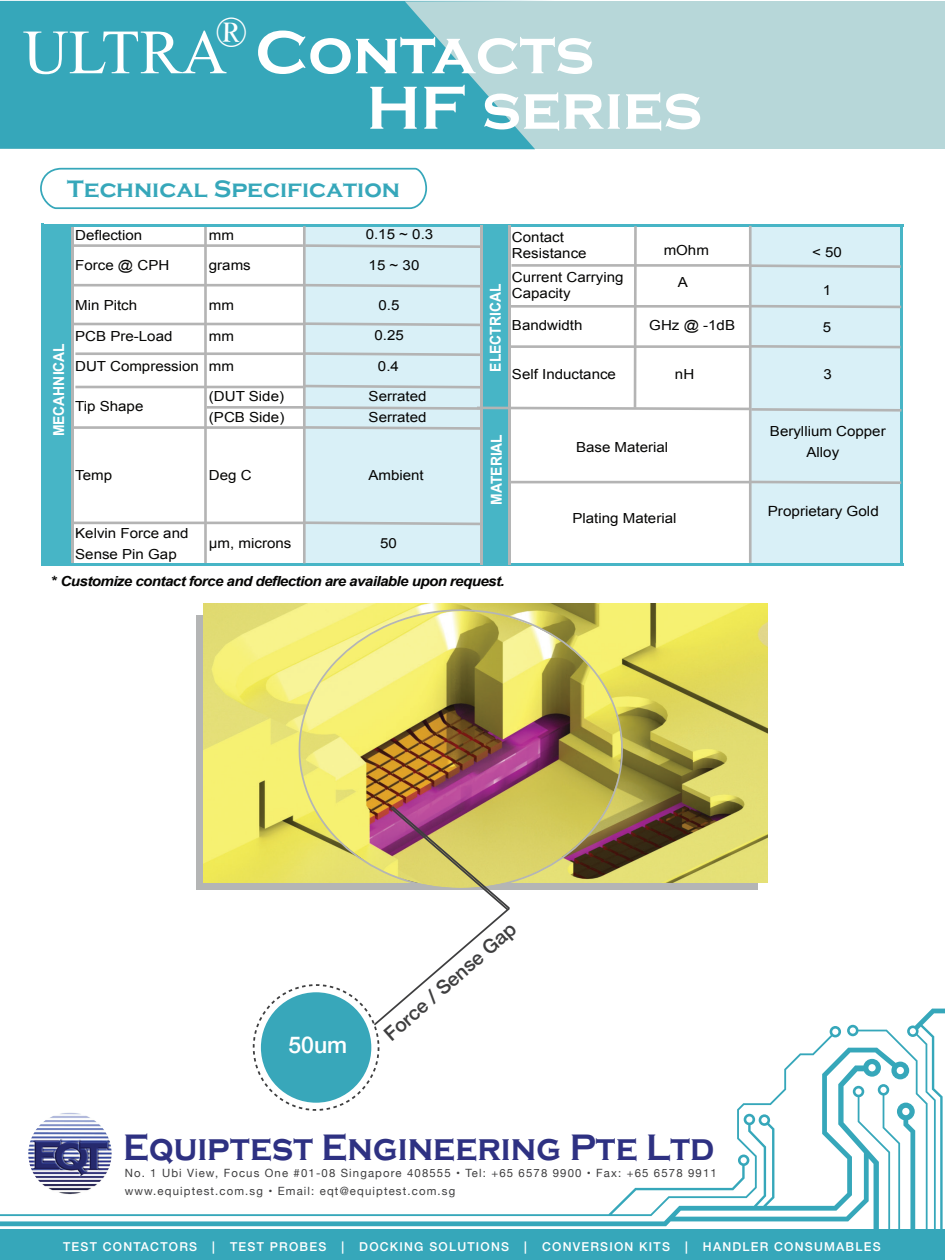
<style>
.page{position:relative;width:945px;height:1260px;background:#fff}
.page>*{position:absolute;margin:0;border:0;box-sizing:border-box;transform-origin:0 0}
.t1{font:700 63px/55.5px "Copperplate Gothic";color:#fff}
.t2{font:700 37.8px "Copperplate Gothic";color:#2e3182;scale:.91 1}
.t3{font:700 24.5px "Copperplate Gothic";color:#36a7ba}
.t4{font:500 23.1px "Helvetica Neue";color:#fff}
.t5{font:500 19.6px "Helvetica Neue";color:#3e3e3f}
.t6{font:700 15.05px "Arial";color:#fff;scale:.92 1}
.t7{font:14px "Arial";color:#050504;scale:1.09 1}
.t8{font:13.83px/16.3px "Arial";color:#050504;scale:1.09 1}
.t9{font:italic 700 13.83px "Arial";letter-spacing:-.035em;color:#050504;scale:1.09 1}
.t10{font:500 12.25px "Helvetica Neue";letter-spacing:.1em;color:#fff}
.t11{font:11.38px/17.2px "Helvetica Neue";letter-spacing:.1em;color:#3e3e3f}
.s1{font-family:"Times New Roman";font-weight:400}
</style>
<div class="page">
<div style="left:196px;top:615px;width:562px;height:275px;background:#b4b5b5"></div>
<img style="left:204px;top:603px;width:563px;height:280px">
<svg style="left:0;top:1048px;width:847px;height:179px"></svg>
<svg style="left:847px;top:1009px;width:98px;height:220px"></svg>
<div style="left:0;top:1229px;width:945px;height:31px;background:#36a7ba"></div>
<img style="left:28px;top:1113px;width:84px;height:82px">
<div style="left:0;top:1px;width:945px;height:148px;background:#b7d7d9"></div>
<svg style="left:0;top:1px;width:535px;height:148px;background:#45acbd"></svg>
<svg style="left:40px;top:167px;width:388px;height:43px"></svg>
<div style="left:261px;top:992px;width:110px;height:111px;background:#38a7ba;border-radius:50%"></div>
<div style="left:481px;top:387px;width:28px;height:178px;background:#47b5c6"></div>
<div style="left:304px;top:225px;width:176px;height:339px;background:#d9f0f7"></div>
<div style="left:482px;top:226px;width:28px;height:179px;background:#47b5c6"></div>
<div style="left:750px;top:226px;width:152px;height:337px;background:#d9f0f7"></div>
<div style="left:43px;top:225px;width:30px;height:183px;background:#47b5c6"></div>
<div style="left:43px;top:408px;width:30px;height:116px;background:#47b5c6"></div>
<div style="left:43px;top:523px;width:30px;height:42px;background:#47b5c6"></div>
<hr style="left:512px;top:264px;width:238px;height:3px;background:#b4b4b4">
<hr style="left:74px;top:284px;width:229px;height:3px;background:#b4b4b4">
<hr style="left:207px;top:406px;width:96px;height:3px;background:#b4b4b4">
<hr style="left:74px;top:426px;width:229px;height:3px;background:#b4b4b4">
<hr style="left:74px;top:522px;width:229px;height:2px;background:#b4b4b4">
<hr style="left:41px;top:224px;width:3px;height:342px;background:#47b5c6">
<hr style="left:71px;top:226px;width:3px;height:340px;background:#b4b5b5">
<hr style="left:204px;top:226px;width:3px;height:338px;background:#b4b4b4">
<hr style="left:901px;top:226px;width:2px;height:340px;background:#47b5c6">
<hr style="left:44px;top:224px;width:859px;height:2px;background:#47b5c6">
<hr style="left:44px;top:564px;width:859px;height:2px;background:#47b5c6">
<hr style="left:480px;top:225px;width:2px;height:340px;background:#b4b5b5">
<hr style="left:303px;top:226px;width:3px;height:337px;background:#b4b4b4">
<hr style="left:511px;top:305px;width:238px;height:3px;background:#b4b4b4">
<hr style="left:749px;top:226px;width:3px;height:337px;background:#b4b4b4">
<hr style="left:634px;top:226px;width:3px;height:182px;background:#b4b4b4">
<hr style="left:511px;top:481px;width:238px;height:2px;background:#b4b4b4">
<svg style="left:302px;top:520px;width:181px;height:7px"></svg>
<svg style="left:300px;top:425px;width:183px;height:6px"></svg>
<svg style="left:302px;top:383px;width:181px;height:7px"></svg>
<svg style="left:302px;top:321px;width:181px;height:7px"></svg>
<svg style="left:302px;top:283px;width:181px;height:6px"></svg>
<svg style="left:305px;top:243px;width:178px;height:6px"></svg>
<hr style="left:73px;top:244px;width:230px;height:3px;background:#b4b4b4">
<svg style="left:748px;top:263px;width:153px;height:6px"></svg>
<hr style="left:508px;top:226px;width:2px;height:339px;background:#b4b5b5">
<hr style="left:74px;top:323px;width:229px;height:2px;background:#b4b4b4">
<svg style="left:748px;top:304px;width:154px;height:6px"></svg>
<svg style="left:748px;top:479px;width:154px;height:6px"></svg>
<hr style="left:510px;top:345px;width:239px;height:3px;background:#b4b4b4">
<svg style="left:748px;top:344px;width:153px;height:6px"></svg>
<hr style="left:75px;top:386px;width:230px;height:2px;background:#b4b4b4">
<hr style="left:75px;top:352px;width:230px;height:3px;background:#b4b4b4">
<svg style="left:302px;top:351px;width:181px;height:6px"></svg>
<svg style="left:302px;top:405px;width:600px;height:8px"></svg>
<img style="left:298px;top:608px;width:326px;height:275px">
<svg style="left:372px;top:804px;width:140px;height:223px"></svg>
<svg style="left:216px;top:18px;width:30px;height:30px"></svg>
<h1 class="t1" style="left:367px;top:26px;width:337px;text-indent:-343px"><span class="s1">ULTRA</span> Contacts<br>HF series</h1>
<h1 class="t1" style="left:351px;top:80px;width:337px">HF series</h1>
<h3 class="t3" style="left:67px;top:175px;width:334px">Technical Specification</h3>
<p class="t8" style="left:75px;top:227px;width:63px">Deflection</p>
<p class="t8" style="left:209px;top:227px;width:25px">mm</p>
<p class="t8" style="left:366px;top:227px;width:63px">0.15 ~ 0.3</p>
<p class="t6" style="left:49px;top:436px;width:103px;rotate:-90deg">MECAHNICAL</p>
<p class="t8" style="left:75px;top:257px;width:88px">Force @ CPH</p>
<p class="t8" style="left:209px;top:257px;width:40px">grams</p>
<p class="t8" style="left:369px;top:257px;width:48px">15 ~ 30</p>
<p class="t8" style="left:75px;top:297px;width:58px">Min Pitch</p>
<p class="t8" style="left:209px;top:297px;width:25px">mm</p>
<p class="t8" style="left:379px;top:297px;width:21px">0.5</p>
<p class="t8" style="left:75px;top:328px;width:91px">PCB Pre-Load</p>
<p class="t8" style="left:209px;top:328px;width:25px">mm</p>
<p class="t8" style="left:374px;top:328px;width:28px">0.25</p>
<p class="t8" style="left:75px;top:358px;width:147px">DUT Compression mm</p>
<p class="t8" style="left:378px;top:358px;width:21px">0.4</p>
<p class="t8" style="left:75px;top:398px;width:64px">Tip Shape</p>
<p class="t8" style="left:209px;top:389px;width:70px">(DUT Side)</p>
<p class="t8" style="left:369px;top:389px;width:55px">Serrated</p>
<p class="t8" style="left:209px;top:409px;width:71px">(PCB Side)</p>
<p class="t8" style="left:369px;top:409px;width:55px">Serrated</p>
<p class="t8" style="left:75px;top:467px;width:35px">Temp</p>
<p class="t8" style="left:209px;top:467px;width:41px">Deg C</p>
<p class="t8" style="left:368px;top:467px;width:52px">Ambient</p>
<p class="t8" style="left:75px;top:523px;width:105px;line-height:20.7px">Kelvin Force and<br>Sense Pin Gap</p>
<p class="t8" style="left:209px;top:535px;width:77px">µm, microns</p>
<p class="t8" style="left:380px;top:535px;width:17px">50</p>
<p class="t6" style="left:486px;top:372px;width:97px;rotate:-90deg">ELECTRICAL</p>
<p class="t6" style="left:487px;top:505px;width:78px;rotate:-90deg">MATERIAL</p>
<p class="t9" style="left:50px;top:572px;width:418px">* Customize contact force and deflection are available upon request.</p>
<p class="t8" style="left:512px;top:229px;width:70px">Contact<br>Resistance</p>
<p class="t8" style="left:664px;top:242px;width:43px">mOhm</p>
<p class="t8" style="left:812px;top:244px;width:29px">&lt; 50</p>
<p class="t8" style="left:512px;top:269px;width:104px">Current Carrying<br>Capacity</p>
<p class="t8" style="left:678px;top:274px;width:11px">A</p>
<p class="t8" style="left:823px;top:282px;width:9px">1</p>
<p class="t8" style="left:649px;top:317px;width:80px">GHz @ -1dB</p>
<p class="t8" style="left:512px;top:317px;width:66px">Bandwidth</p>
<p class="t8" style="left:823px;top:319px;width:9px">5</p>
<p class="t8" style="left:512px;top:366px;width:97px">Self Inductance</p>
<p class="t8" style="left:675px;top:366px;width:19px">nH</p>
<p class="t8" style="left:576px;top:439px;width:86px">Base Material</p>
<p class="t8" style="left:572px;top:510px;width:97px">Plating Material</p>
<p class="t8" style="left:823px;top:366px;width:9px">3</p>
<p class="t8" style="left:770px;top:423px;width:108px">Beryllium Copper</p>
<p class="t8" style="left:807px;top:445px;width:32px">Alloy</p>
<p class="t7" style="left:768px;top:502px;width:103px">Proprietary Gold</p>
<h3 class="t4" style="left:288px;top:1026px;width:60px">50um</h3>
<h3 class="t5" style="left:376px;top:1024px;width:169px;rotate:-41deg">Force / Sense Gap</h3>
<h2 class="t2" style="left:123px;top:1126px;width:651px">Equiptest Engineering Pte Ltd</h2>
<p class="t11" style="left:125px;top:1166px;width:594px">No. 1 Ubi View, Focus One #01-08 Singapore 408555 • Tel: +65 6578 9900 • Fax: +65 6578 9911 www.equiptest.com.sg • Email: eqt@equiptest.com.sg</p>
<p class="t10" style="left:63px;top:1237px;width:819px">TEST CONTACTORS | TEST PROBES | DOCKING SOLUTIONS | CONVERSION KITS | HANDLER CONSUMABLES</p>
</div>
